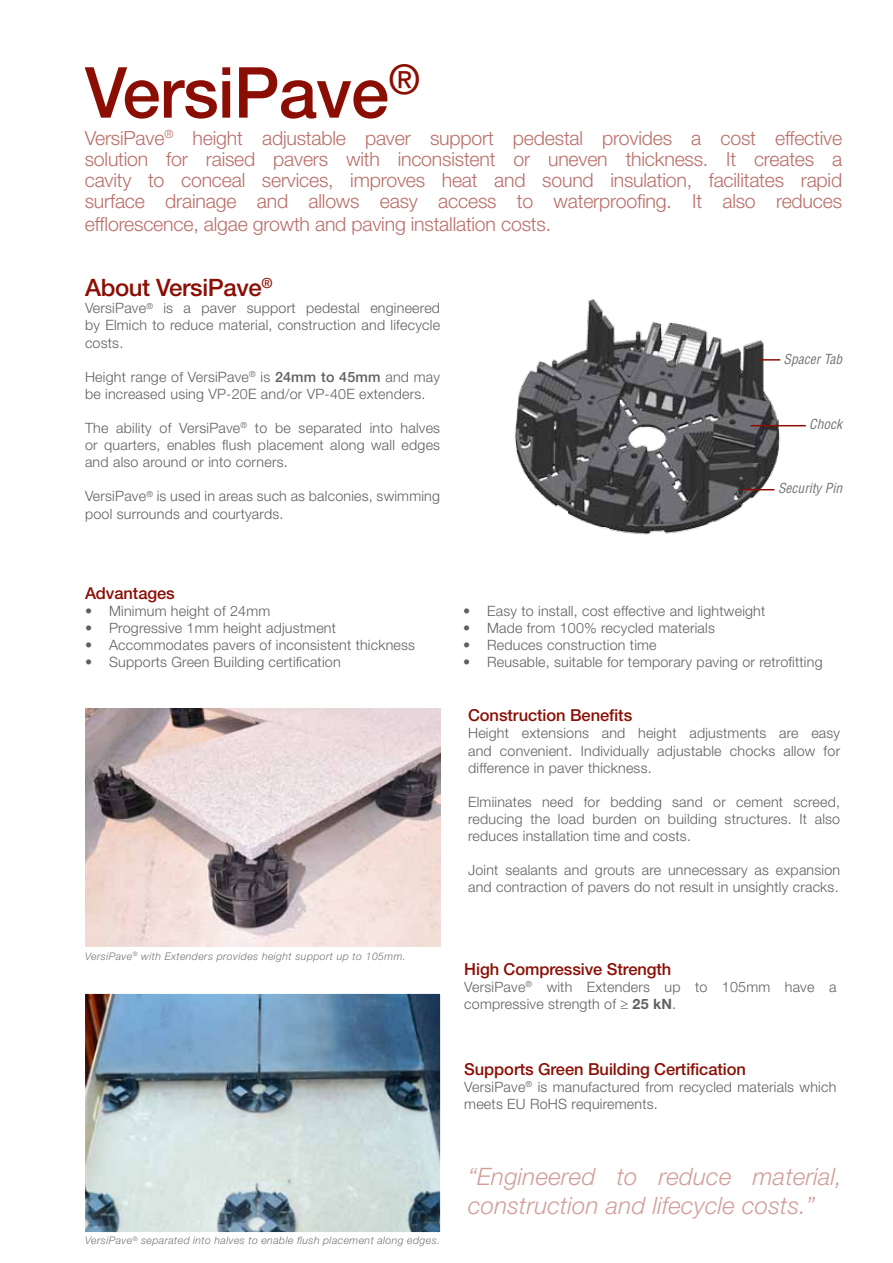
<style>
.page{position:relative;width:893px;height:1263px;background:#fff}
.page>*{position:absolute;margin:0;border:0;box-sizing:border-box;transform-origin:0 0}
.t1{font:500 70.5px "Helvetica Neue";letter-spacing:-.01em;color:#8b0e04}
.t2{font:italic 300 24px/28.8px "Helvetica Neue";letter-spacing:.01em;color:#d19f9b}
.t3{font:500 24px "Helvetica Neue";letter-spacing:-.015em;color:#8b0e04}
.t4{font:300 19.5px/21px "Helvetica Neue";letter-spacing:-.01em;color:#ba6f69;text-align:justify}
.t5{font:500 16.5px "Helvetica Neue";letter-spacing:-.005em;color:#8b0e04}
.t6{font:300 14.25px/17.1px "Helvetica Neue";letter-spacing:.015em;color:#5f6062}
.t7{font:italic condensed 13.5px "Helvetica";color:#737577}
.t8{font:italic 300 10.5px "Helvetica Neue";letter-spacing:.04em;color:#737577}
.s1{font-weight:500}
.s2{font-weight:700}
</style>
<div class="page">
<img style="left:85px;top:994px;width:355px;height:238px">
<img style="left:85px;top:708px;width:355px;height:239px">
<img style="left:514px;top:300px;width:292px;height:235px">
<hr style="left:742px;top:489px;width:32px;height:1px;background:#8b0e04">
<hr style="left:759px;top:359px;width:21px;height:2px;background:#8b0e04">
<hr style="left:750px;top:425px;width:56px;height:1px;background:#8b0e04">
<h1 class="t1" style="left:85px;top:51px;width:337px">VersiPave<sup>®</sup></h1>
<p class="t4" style="left:85px;top:127px;width:759px">VersiPave<sup>®</sup> height adjustable paver support pedestal provides a cost effective solution for raised pavers with inconsistent or uneven thickness. It creates a cavity to conceal services, improves heat and sound insulation, facilitates rapid surface drainage and allows easy access to waterproofing. It also reduces</p>
<h3 class="t4" style="left:85px;top:213px;width:468px">efflorescence, algae growth and paving installation costs.</h3>
<h2 class="t3" style="left:85px;top:273px;width:189px">About VersiPave<sup>®</sup></h2>
<p class="t6" style="left:85px;top:299px;width:357px;text-align:justify">VersiPave<sup>®</sup> is a paver support pedestal engineered by Elmich to reduce material, construction and lifecycle costs.</p>
<p class="t6" style="left:85px;top:368px;width:357px">Height range of VersiPave<sup>®</sup> is <span class="s1">24mm to 45mm</span> and may be increased using VP-20E and/or VP-40E extenders.</p>
<p class="t6" style="left:85px;top:419px;width:357px;text-align:justify">The ability of VersiPave<sup>®</sup> to be separated into halves or quarters, enables flush placement along wall edges and also around or into corners.</p>
<p class="t6" style="left:85px;top:488px;width:357px">VersiPave<sup>®</sup> is used in areas such as balconies, swimming pool surrounds and courtyards.</p>
<p class="t7" style="left:784px;top:351px;width:60px">Spacer Tab</p>
<p class="t7" style="left:809px;top:416px;width:34px">Chock</p>
<p class="t7" style="left:778px;top:480px;width:66px">Security Pin</p>
<p class="t5" style="left:85px;top:583px;width:91px">Advantages</p>
<p class="t6" style="left:85px;top:602px;width:187px">• Minimum height of 24mm</p>
<p class="t6" style="left:463px;top:602px;width:304px">• Easy to install, cost effective and lightweight</p>
<p class="t6" style="left:85px;top:619px;width:252px">• Progressive 1mm height adjustment</p>
<p class="t6" style="left:463px;top:619px;width:253px">• Made from 100% recycled materials</p>
<p class="t6" style="left:85px;top:636px;width:332px">• Accommodates pavers of inconsistent thickness</p>
<p class="t6" style="left:463px;top:636px;width:195px">• Reduces construction time</p>
<p class="t6" style="left:85px;top:653px;width:257px">• Supports Green Building certification</p>
<p class="t6" style="left:463px;top:653px;width:361px">• Reusable, suitable for temporary paving or retrofitting</p>
<p class="t8" style="left:85px;top:949px;width:322px">VersiPave<sup>®</sup> with Extenders provides height support up to 105mm.</p>
<p class="t8" style="left:85px;top:1234px;width:357px">VersiPave<sup>®</sup> separated into halves to enable flush placement along edges.</p>
<p class="t5" style="left:468px;top:706px;width:166px">Construction Benefits</p>
<p class="t6" style="left:468px;top:724px;width:374px;text-align:justify">Height extensions and height adjustments are easy and convenient. Individually adjustable chocks allow for difference in paver thickness.</p>
<p class="t6" style="left:468px;top:793px;width:374px;text-align:justify">Elmiinates need for bedding sand or cement screed, reducing the load burden on building structures. It also reduces installation time and costs.</p>
<p class="t6" style="left:468px;top:861px;width:374px">Joint sealants and grouts are unnecessary as expansion and contraction of pavers do not result in unsightly cracks.</p>
<p class="t5" style="left:464px;top:959px;width:209px">High Compressive Strength</p>
<p class="t6" style="left:464px;top:978px;width:374px">VersiPave<sup>®</sup> with Extenders up to 105mm have a compressive strength of ≥ <span class="s2">25 kN</span>.</p>
<p class="t5" style="left:464px;top:1059px;width:283px">Supports Green Building Certification</p>
<p class="t6" style="left:464px;top:1078px;width:374px">VersiPave<sup>®</sup> is manufactured from recycled materials which meets EU RoHS requirements.</p>
<h2 class="t2" style="left:468px;top:1161px;width:376px">“Engineered to reduce material, construction and lifecycle costs.”</h2>
</div>
